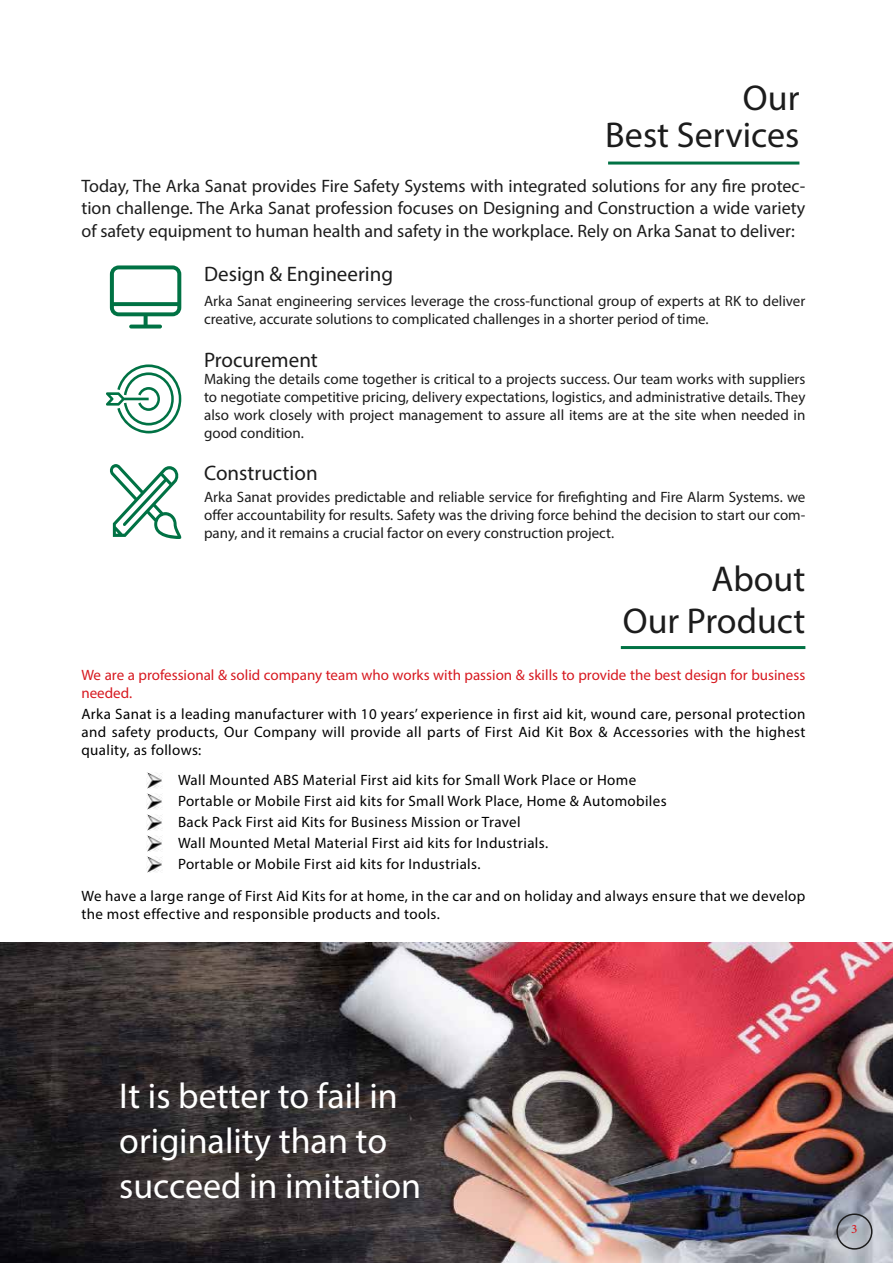
<style>
.page{position:relative;width:893px;height:1263px;background:#fff}
.page>*{position:absolute;margin:0;border:0;box-sizing:border-box;transform-origin:0 0}
.t1{font:36px/45px "Myriad Pro";color:#fff}
.t2{font:36px/42px "Myriad Pro";color:#1c1c1c;text-align:right}
.t3{font:21px "Myriad Pro";color:#1c1c1c}
.t4{font:18px/22.5px "Myriad Pro";color:#1c1c1c;text-align:justify}
.t5{font:18px "Adobe Arabic";color:#d71920}
.t6{font:15px/18px "Myriad Pro";color:#1c1c1c;text-align:justify}
.t7{font:15px/21px "Myriad Pro";letter-spacing:.025em;color:#000}
.t8{font:15px/18px "Myriad Pro";color:#d71920}
</style>
<div class="page">
<img style="left:146px;top:856px;width:16px;height:17px">
<img style="left:146px;top:814px;width:16px;height:17px">
<img style="left:146px;top:835px;width:16px;height:17px">
<img style="left:146px;top:793px;width:16px;height:17px">
<img style="left:146px;top:772px;width:16px;height:17px">
<img style="left:0;top:942px;width:893px;height:321px">
<hr style="left:608px;top:162px;width:191px;height:3px;background:#007244">
<svg style="left:106px;top:364px;width:75px;height:69px"></svg>
<svg style="left:110px;top:464px;width:72px;height:75px"></svg>
<svg style="left:110px;top:265px;width:71px;height:63px"></svg>
<hr style="left:621px;top:646px;width:184px;height:3px;background:#007244">
<div style="left:836px;top:1213px;width:36px;height:36px;border:2px solid #1c1c1c;border-radius:50%"></div>
<h1 class="t2" style="left:605px;top:78px;width:196px;line-height:37.5px">Our<br>Best Services</h1>
<p class="t4" style="left:81px;top:174px;width:725px">Today, The Arka Sanat provides Fire Safety Systems with integrated solutions for any fire protec&shy;tion challenge. The Arka Sanat profession focuses on Designing and Construction a wide variety of safety equipment to human health and safety in the workplace. Rely on Arka Sanat to deliver:</p>
<h2 class="t3" style="left:204px;top:261px;width:191px">Design &amp; Engineering</h2>
<p class="t6" style="left:204px;top:291px;width:603px">Arka Sanat engineering services leverage the cross-functional group of experts at RK to deliver creative, accurate solutions to complicated challenges in a shorter period of time.</p>
<h2 class="t3" style="left:204px;top:347px;width:115px">Procurement</h2>
<p class="t6" style="left:204px;top:370px;width:603px">Making the details come together is critical to a projects success. Our team works with suppliers to negotiate competitive pricing, delivery expectations, logistics, and administrative details. They also work closely with project management to assure all items are at the site when needed in good condition.</p>
<h2 class="t3" style="left:204px;top:460px;width:115px">Construction</h2>
<p class="t6" style="left:204px;top:488px;width:603px">Arka Sanat provides predictable and reliable service for firefighting and Fire Alarm Systems. we offer accountability for results. Safety was the driving force behind the decision to start our com&shy;pany, and it remains a crucial factor on every construction project.</p>
<h1 class="t2" style="left:623px;top:557px;width:184px">About<br>Our Product</h1>
<p class="t8" style="left:81px;top:666px;width:725px">We are a professional &amp; solid company team who works with passion &amp; skills to provide the best design for business needed.</p>
<p class="t7" style="left:81px;top:705px;width:725px;line-height:18px;text-align:justify">Arka Sanat is a leading manufacturer with 10 years’ experience in first aid kit, wound care, personal protection and safety products, Our Company will provide all parts of First Aid Kit Box &amp; Accessories with the highest quality, as follows:</p>
<p class="t7" style="left:178px;top:769px;width:490px">Wall Mounted ABS Material First aid kits for Small Work Place or Home Portable or Mobile First aid kits for Small Work Place, Home &amp; Automobiles Back Pack First aid Kits for Business Mission or Travel<br>Wall Mounted Metal Material First aid kits for Industrials.<br>Portable or Mobile First aid kits for Industrials.</p>
<p class="t7" style="left:81px;top:887px;width:725px;line-height:18px">We have a large range of First Aid Kits for at home, in the car and on holiday and always ensure that we develop the most effective and responsible products and tools.</p>
<h1 class="t1" style="left:119px;top:1073px;width:304px">It is better to fail in originality than to succeed in imitation</h1>
<p class="t5" style="left:851px;top:1216px;width:8px">3</p>
</div>
